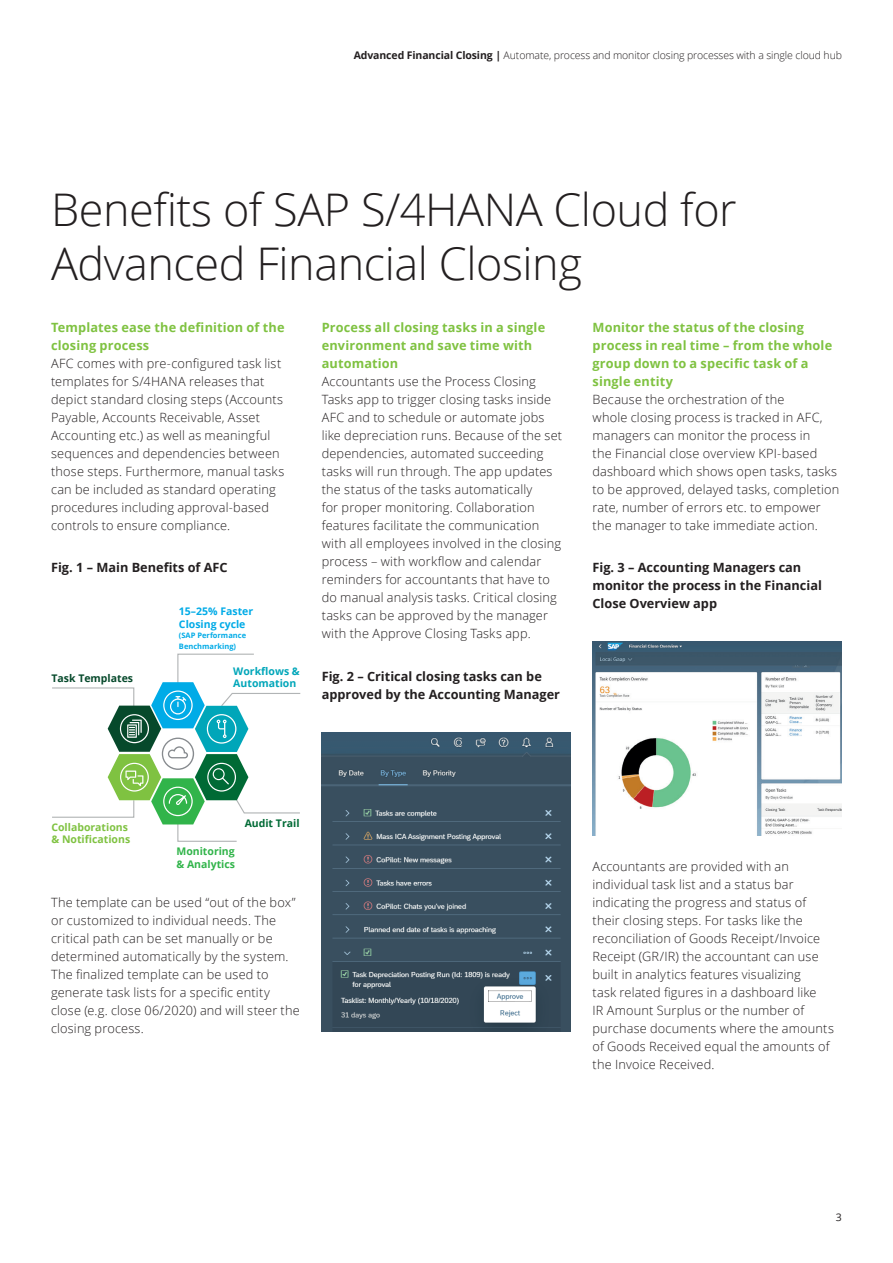
<style>
.page{position:relative;width:893px;height:1263px;background:#fff}
.page>*{position:absolute;margin:0;border:0;box-sizing:border-box;transform-origin:0 0}
.t1{font:300 45px/54px "Open Sans";letter-spacing:-.01em;color:#231f20}
.t2{font:300 12.75px/18px "Open Sans";letter-spacing:.015em;color:#231f20}
.t3{font:700 12.75px/18px "Open Sans";letter-spacing:.015em;color:#7fc241}
.t4{font:700 12.75px/18px "Open Sans";color:#231f20}
.t5{font:300 10.5px "Open Sans";letter-spacing:-.01em;color:#231f20}
.t6{font:700 10.5px/12.6px "Open Sans";color:#7fc241}
.t7{font:700 10.5px/12.6px "Open Sans";color:#00abe7}
.t8{font:700 10.5px/12.6px "Open Sans";color:#00a6b9}
.t9{font:700 10.5px/12.6px "Open Sans";color:#31b44a}
.t10{font:700 10.5px "Open Sans";color:#06492b}
.t11{font:700 10.5px "Open Sans";color:#006a35}
.t12{font:10.5px "Open Sans";color:#231f20}
.t13{font:700 7.5px/10.5px "Open Sans";color:#00abe7}
.s1{font-weight:700}
</style>
<div class="page">
<img style="left:322px;top:732px;width:249px;height:299px">
<svg style="left:52px;top:653px;width:248px;height:189px"></svg>
<img style="left:592px;top:642px;width:250px;height:193px">
<p class="t5" style="left:354px;top:48px;width:490px"><span class="s1">Advanced Financial Closing |</span> Automate, process and monitor closing processes with a single cloud hub</p>
<h1 class="t1" style="left:51px;top:181px;width:687px">Benefits of SAP S/4HANA Cloud for<br>Advanced Financial Closing</h1>
<p class="t3" style="left:51px;top:318px;width:235px">Templates ease the definition of the closing process</p>
<p class="t2" style="left:51px;top:354px;width:235px">AFC comes with pre-configured task list templates for S/4HANA releases that depict standard closing steps (Accounts Payable, Accounts Receivable, Asset Accounting etc.) as well as meaningful sequences and dependencies between those steps. Furthermore, manual tasks can be included as standard operating procedures including approval-based controls to ensure compliance.</p>
<p class="t3" style="left:592px;top:318px;width:241px">Monitor the status of the closing process in real time – from the whole group down to a specific task of a single entity</p>
<p class="t2" style="left:592px;top:390px;width:248px">Because the orchestration of the<br>whole closing process is tracked in AFC, managers can monitor the process in<br>the Financial close overview KPI-based dashboard which shows open tasks, tasks to be approved, delayed tasks, completion rate, number of errors etc. to empower the manager to take immediate action.</p>
<p class="t3" style="left:322px;top:318px;width:225px">Process all closing tasks in a single environment and save time with automation</p>
<p class="t2" style="left:322px;top:372px;width:242px">Accountants use the Process Closing Tasks app to trigger closing tasks inside AFC and to schedule or automate jobs like depreciation runs. Because of the set dependencies, automated succeeding tasks will run through. The app updates the status of the tasks automatically<br>for proper monitoring. Collaboration features facilitate the communication with all employees involved in the closing process – with workflow and calendar reminders for accountants that have to do manual analysis tasks. Critical closing tasks can be approved by the manager with the Approve Closing Tasks app.</p>
<p class="t4" style="left:51px;top:558px;width:178px">Fig. 1 – Main Benefits of AFC</p>
<p class="t4" style="left:592px;top:558px;width:231px">Fig. 3 – Accounting Managers can monitor the process in the Financial<br>Close Overview app</p>
<p class="t7" style="left:179px;top:605px;width:76px">15–25% Faster<br>Closing cycle</p>
<p class="t13" style="left:179px;top:630px;width:69px">(SAP Performance<br>Benchmarking)</p>
<p class="t8" style="left:233px;top:664px;width:68px">Workflows &amp;<br>Automation</p>
<p class="t4" style="left:322px;top:667px;width:240px">Fig. 2 – Critical closing tasks can be approved by the Accounting Manager</p>
<p class="t10" style="left:51px;top:671px;width:83px">Task Templates</p>
<p class="t6" style="left:51px;top:820px;width:80px">Collaborations &amp; Notifications</p>
<p class="t9" style="left:176px;top:845px;width:60px">Monitoring &amp; Analytics</p>
<p class="t11" style="left:245px;top:815px;width:56px">Audit Trail</p>
<p class="t2" style="left:51px;top:893px;width:250px">The template can be used “out of the box” or customized to individual needs. The critical path can be set manually or be determined automatically by the system.<br>The finalized template can be used to generate task lists for a specific entity close (e.g. close 06/2020) and will steer the closing process.</p>
<p class="t2" style="left:592px;top:857px;width:243px">Accountants are provided with an individual task list and a status bar indicating the progress and status of their closing steps. For tasks like the reconciliation of Goods Receipt/Invoice Receipt (GR/IR) the accountant can use built in analytics features visualizing<br>task related figures in a dashboard like<br>IR Amount Surplus or the number of purchase documents where the amounts of Goods Received equal the amounts of the Invoice Received.</p>
<p class="t12" style="left:836px;top:1210px;width:8px">3</p>
</div>
